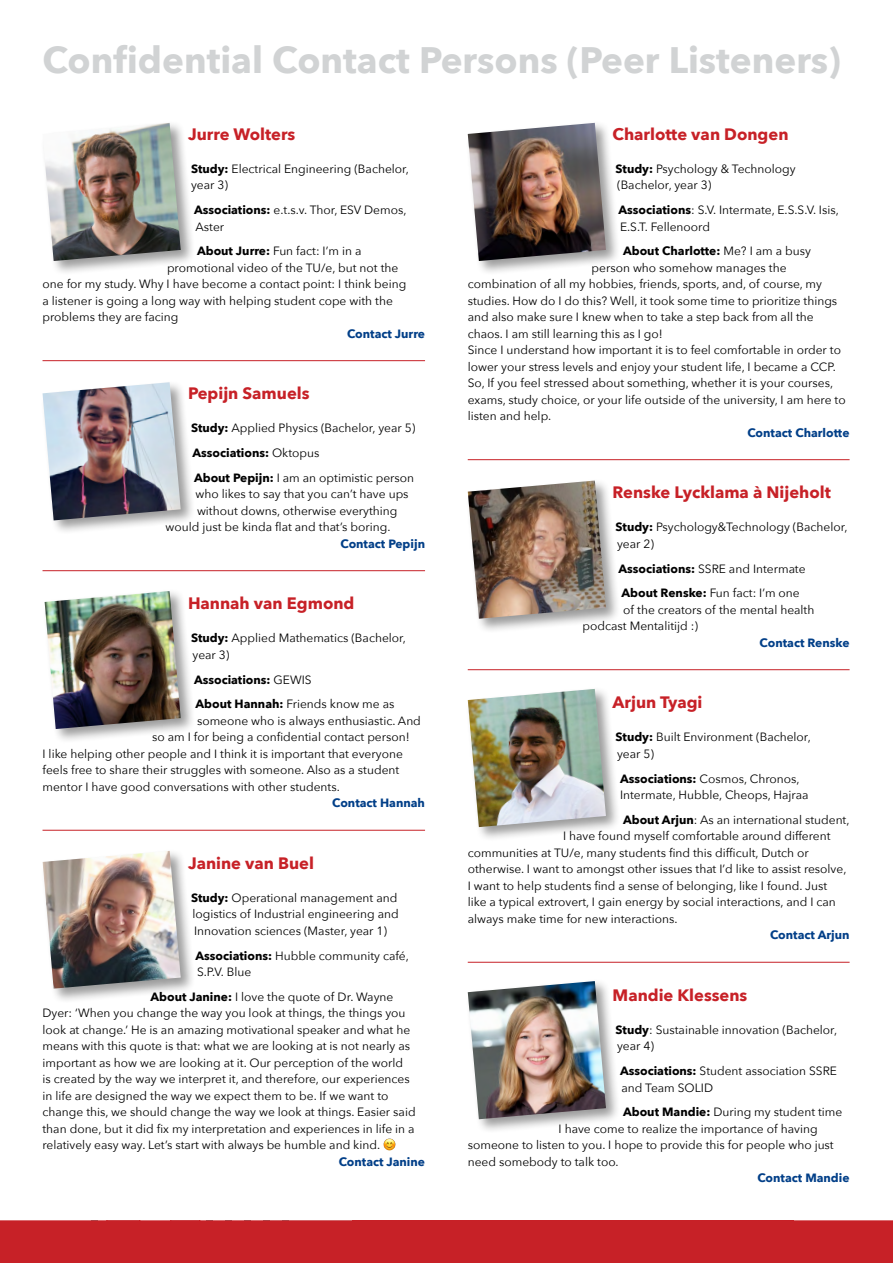
<style>
.page{position:relative;width:893px;height:1263px;background:#fff}
.page>*{position:absolute;margin:0;border:0;box-sizing:border-box;transform-origin:0 0}
.t1{font:700 36.75px "Avenir Next";color:#d1d3d4}
.t2{font:700 16.5px "Avenir Next";color:#c72127}
.t3{font:12px/16.5px "Avenir Next";color:#000}
.t4{font:700 12px "Avenir Next";color:#023f88}
.t5{font:700 12px/24.8px "Avenir Next";color:#000}
.s1{font-weight:700}
.s2{font-weight:400}
</style>
<div class="page">
<div style="left:0;top:1220px;width:893px;height:43px;background:#c72127"></div>
<hr style="left:43px;top:360px;width:382px;height:1px;background:#c72127">
<hr style="left:43px;top:570px;width:382px;height:1px;background:#c72127">
<hr style="left:43px;top:830px;width:382px;height:1px;background:#c72127">
<hr style="left:468px;top:459px;width:382px;height:1px;background:#c72127">
<hr style="left:468px;top:669px;width:382px;height:1px;background:#c72127">
<hr style="left:468px;top:962px;width:382px;height:1px;background:#c72127">
<div style="left:40px;top:120px;width:155px;height:156px;background:#000;opacity:.4"></div>
<img style="left:43px;top:123px;width:138px;height:138px">
<div style="left:42px;top:588px;width:153px;height:156px;background:#000;opacity:.4"></div>
<img style="left:45px;top:591px;width:136px;height:138px">
<div style="left:465px;top:478px;width:156px;height:155px;background:#000;opacity:.4"></div>
<img style="left:468px;top:480px;width:138px;height:139px">
<div style="left:40px;top:848px;width:155px;height:155px;background:#000;opacity:.4"></div>
<img style="left:43px;top:851px;width:138px;height:138px">
<div style="left:465px;top:686px;width:156px;height:156px;background:#000;opacity:.4"></div>
<img style="left:468px;top:689px;width:138px;height:138px">
<div style="left:465px;top:978px;width:156px;height:156px;background:#000;opacity:.4"></div>
<img style="left:468px;top:981px;width:138px;height:138px">
<div style="left:465px;top:120px;width:156px;height:156px;background:#000;opacity:.4"></div>
<img style="left:468px;top:123px;width:138px;height:138px">
<div style="left:40px;top:379px;width:155px;height:156px;background:#000;opacity:.4"></div>
<img style="left:43px;top:382px;width:138px;height:138px">
<h1 class="t1" style="left:43px;top:28px;width:800px">Confidential Contact Persons (Peer Listeners)</h1>
<h2 class="t2" style="left:188px;top:120px;width:109px">Jurre Wolters</h2>
<p class="t3" style="left:191px;top:160px;width:220px"><span class="s1">Study:</span> Electrical Engineering (Bachelor, year 3)</p>
<p class="t3" style="left:194px;top:201px;width:214px"><span class="s1">Associations:</span> e.t.s.v. Thor, ESV Demos,<br>Aster</p>
<p class="t3" style="left:197px;top:242px;width:166px"><span class="s1">About Jurre:</span> Fun fact: I’m in a</p>
<p class="t3" style="left:167px;top:259px;width:233px">promotional video of the TU/e, but not the</p>
<p class="t3" style="left:43px;top:275px;width:365px">one for my study. Why I have become a contact point: I think being</p>
<p class="t3" style="left:43px;top:292px;width:352px">a listener is going a long way with helping student cope with the</p>
<p class="t3" style="left:43px;top:308px;width:137px">problems they are facing</p>
<p class="t4" style="left:347px;top:323px;width:79px">Contact Jurre</p>
<h2 class="t2" style="left:188px;top:379px;width:123px">Pepijn Samuels</h2>
<p class="t3" style="left:191px;top:415px;width:226px;line-height:24.8px"><span class="s1">Study:</span> Applied Physics (Bachelor, year 5)<br><span class="s1">Associations:</span> Oktopus<br><span class="s1">About Pepijn:</span> I am an optimistic person</p>
<p class="t3" style="left:196px;top:485px;width:215px">who likes to say that you can’t have ups</p>
<p class="t3" style="left:197px;top:502px;width:202px">without downs, otherwise everything</p>
<p class="t3" style="left:166px;top:518px;width:226px">would just be kinda flat and that’s boring.</p>
<p class="t4" style="left:340px;top:533px;width:86px">Contact Pepijn</p>
<h2 class="t2" style="left:188px;top:589px;width:168px">Hannah van Egmond</h2>
<p class="t3" style="left:191px;top:629px;width:217px"><span class="s1">Study:</span> Applied Mathematics (Bachelor, year 3)</p>
<p class="t5" style="left:194px;top:667px;width:202px">Associations: <span class="s2">GEWIS<br></span>About Hannah: <span class="s2">Friends know me as</span></p>
<p class="t3" style="left:197px;top:712px;width:225px">someone who is always enthusiastic. And</p>
<p class="t3" style="left:152px;top:728px;width:259px">so am I for being a confidential contact person!</p>
<p class="t3" style="left:43px;top:745px;width:362px">I like helping other people and I think it is important that everyone</p>
<p class="t3" style="left:43px;top:761px;width:358px">feels free to share their struggles with someone. Also as a student</p>
<p class="t3" style="left:43px;top:778px;width:299px">mentor I have good conversations with other students.</p>
<p class="t4" style="left:332px;top:793px;width:94px">Contact Hannah</p>
<h2 class="t2" style="left:188px;top:849px;width:127px">Janine van Buel</h2>
<p class="t3" style="left:191px;top:889px;width:209px;text-align:justify"><span class="s1">Study:</span> Operational management and logistics of Industrial engineering and Innovation sciences (Master, year 1)</p>
<p class="t3" style="left:196px;top:947px;width:215px"><span class="s1">Associations:</span> Hubble community café,<br>S.P.V. Blue</p>
<p class="t3" style="left:43px;top:988px;width:375px;text-indent:108px"><span class="s1">About Janine:</span> I love the quote of Dr. Wayne Dyer: ‘When you change the way you look at things, the things you look at change.’ He is an amazing motivational speaker and what he means with this quote is that: what we are looking at is not nearly as important as how we are looking at it. Our perception of the world<br>is created by the way we interpret it, and therefore, our experiences in life are designed the way we expect them to be. If we want to change this, we should change the way we look at things. Easier said than done, but it did fix my interpretation and experiences in life in a relatively easy way. Let’s start with always be humble and kind.</p>
<p class="t4" style="left:339px;top:1151px;width:88px">Contact Janine</p>
<h2 class="t2" style="left:613px;top:120px;width:177px">Charlotte van Dongen</h2>
<p class="t3" style="left:616px;top:160px;width:182px"><span class="s1">Study:</span> Psychology &amp; Technology (Bachelor, year 3)</p>
<p class="t3" style="left:619px;top:201px;width:222px"><span class="s1">Associations</span>: S.V. Intermate, E.S.S.V. Isis,<br>E.S.T. Fellenoord</p>
<p class="t5" style="left:623px;top:239px;width:189px">About Charlotte: <span class="s2">Me? I am a busy</span></p>
<p class="t3" style="left:592px;top:259px;width:196px">person who somehow manages the</p>
<p class="t3" style="left:468px;top:275px;width:356px">combination of all my hobbies, friends, sports, and, of course, my</p>
<p class="t3" style="left:468px;top:292px;width:371px">studies. How do I do this? Well, it took some time to prioritize things</p>
<p class="t3" style="left:468px;top:308px;width:347px">and also make sure I knew when to take a step back from all the</p>
<p class="t3" style="left:468px;top:325px;width:197px">chaos. I am still learning this as I go!</p>
<p class="t3" style="left:468px;top:341px;width:375px">Since I understand how important it is to feel comfortable in order to</p>
<p class="t3" style="left:468px;top:358px;width:370px">lower your stress levels and enjoy your student life, I became a CCP.</p>
<p class="t3" style="left:468px;top:374px;width:367px">So, If you feel stressed about something, whether it is your courses,</p>
<p class="t3" style="left:468px;top:391px;width:379px">exams, study choice, or your life outside of the university, I am here to</p>
<p class="t3" style="left:468px;top:407px;width:85px">listen and help.</p>
<p class="t4" style="left:747px;top:422px;width:104px">Contact Charlotte</p>
<h2 class="t2" style="left:613px;top:478px;width:220px">Renske Lycklama à Nijeholt</h2>
<p class="t3" style="left:616px;top:518px;width:234px"><span class="s1">Study:</span> Psychology&amp;Technology (Bachelor, year 2)</p>
<p class="t3" style="left:619px;top:556px;width:189px;line-height:24.8px"><span class="s1">Associations:</span> SSRE and Intermate<br><span class="s1">About Renske:</span> Fun fact: I’m one</p>
<p class="t3" style="left:583px;top:601px;width:233px;text-indent:40px">of the creators of the mental health podcast Mentalitijd :)</p>
<p class="t4" style="left:759px;top:632px;width:92px">Contact Renske</p>
<h2 class="t2" style="left:613px;top:688px;width:91px">Arjun Tyagi</h2>
<p class="t3" style="left:616px;top:728px;width:197px"><span class="s1">Study:</span> Built Environment (Bachelor, year 5)</p>
<p class="t3" style="left:620px;top:770px;width:190px"><span class="s1">Associations:</span> Cosmos, Chronos,<br>Intermate, Hubble, Cheops, Hajraa</p>
<p class="t3" style="left:623px;top:811px;width:228px"><span class="s1">About Arjun</span>: As an international student,</p>
<p class="t3" style="left:563px;top:827px;width:269px">I have found myself comfortable around different</p>
<p class="t3" style="left:468px;top:844px;width:343px">communities at TU/e, many students find this difficult, Dutch or</p>
<p class="t3" style="left:468px;top:860px;width:380px">otherwise. I want to amongst other issues that I’d like to assist resolve,</p>
<p class="t3" style="left:468px;top:877px;width:361px">I want to help students find a sense of belonging, like I found. Just</p>
<p class="t3" style="left:468px;top:893px;width:370px">like a typical extrovert, I gain energy by social interactions, and I can</p>
<p class="t3" style="left:468px;top:910px;width:211px">always make time for new interactions.</p>
<p class="t4" style="left:770px;top:925px;width:81px">Contact Arjun</p>
<h2 class="t2" style="left:613px;top:981px;width:136px">Mandie Klessens</h2>
<p class="t3" style="left:616px;top:1021px;width:223px"><span class="s1">Study</span>: Sustainable innovation (Bachelor, year 4)</p>
<p class="t3" style="left:620px;top:1062px;width:218px"><span class="s1">Associations:</span> Student association SSRE and Team SOLID</p>
<p class="t3" style="left:623px;top:1103px;width:221px"><span class="s1">About Mandie:</span> During my student time</p>
<p class="t3" style="left:559px;top:1120px;width:261px">I have come to realize the importance of having</p>
<p class="t3" style="left:468px;top:1136px;width:367px">someone to listen to you. I hope to provide this for people who just</p>
<p class="t3" style="left:468px;top:1153px;width:152px">need somebody to talk too.</p>
<p class="t4" style="left:757px;top:1168px;width:94px">Contact Mandie</p>
</div>
